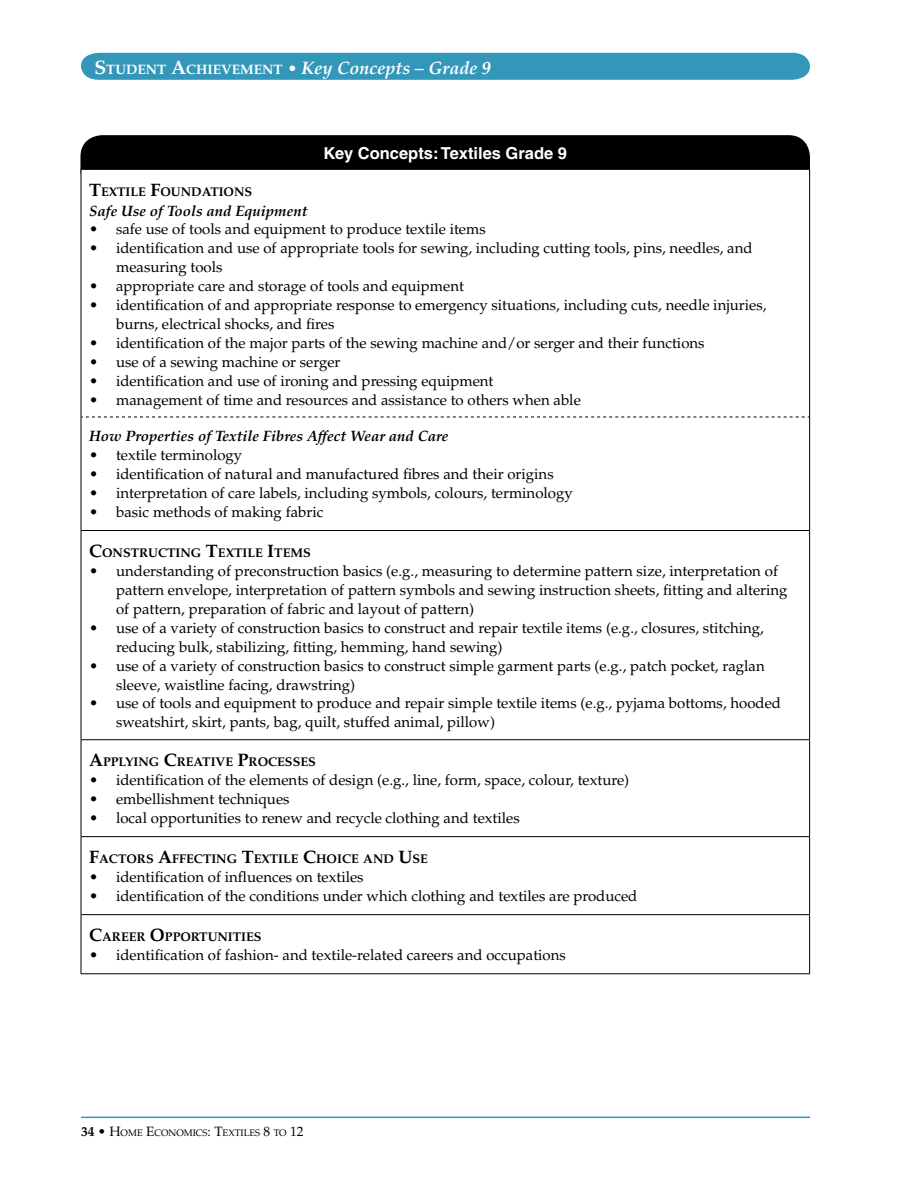
<style>
.page{position:relative;width:918px;height:1188px;background:#fff}
.page>*{position:absolute;margin:0;border:0;box-sizing:border-box;transform-origin:0 0}
.t1{font:italic 700 18px "Palatino";color:#fff}
.t2{font:700 16.5px "Helvetica";color:#fff}
.t3{font:15px/18.9px "Palatino";color:#000}
.t4{font:italic 700 15px "Palatino";color:#000}
.t5{font:700 12.6px "Palatino";color:#000}
.t6{font:9.45px "Palatino";color:#000}
.s1{font-style:normal;font-size:19.5px}
.s2{font-style:normal;font-size:13.65px}
.s3{font-style:normal;font-size:16.5px}
.s4{font-size:18px}
.s5{font-weight:700;font-size:13.5px}
.s6{font-size:13.5px}
</style>
<div class="page">
<div style="left:81px;top:53px;width:729px;height:27px;background:#3397b9"></div>
<hr style="left:81px;top:1117px;width:729px;height:1px;background:#3397b9">
<div style="left:80px;top:135px;width:730px;height:58px;background:#000;border-radius:22px"></div>
<svg style="left:82px;top:170px;width:727px;height:746px"></svg>
<svg style="left:82px;top:417px;width:727px;height:1px"></svg>
<hr style="left:81px;top:739px;width:729px;height:1px;background:#000">
<hr style="left:81px;top:170px;width:1px;height:247px;background:#000">
<hr style="left:81px;top:417px;width:1px;height:113px;background:#000">
<hr style="left:81px;top:531px;width:1px;height:208px;background:#000">
<hr style="left:81px;top:740px;width:1px;height:96px;background:#000">
<hr style="left:81px;top:837px;width:1px;height:77px;background:#000">
<hr style="left:81px;top:915px;width:1px;height:58px;background:#000">
<hr style="left:809px;top:170px;width:1px;height:247px;background:#000">
<hr style="left:809px;top:417px;width:1px;height:113px;background:#000">
<hr style="left:809px;top:531px;width:1px;height:208px;background:#000">
<hr style="left:809px;top:740px;width:1px;height:96px;background:#000">
<hr style="left:809px;top:837px;width:1px;height:77px;background:#000">
<hr style="left:809px;top:915px;width:1px;height:58px;background:#000">
<hr style="left:81px;top:530px;width:729px;height:1px;background:#000">
<hr style="left:81px;top:836px;width:729px;height:1px;background:#000">
<hr style="left:81px;top:914px;width:729px;height:1px;background:#000">
<hr style="left:81px;top:973px;width:729px;height:1px;background:#000">
<p class="t1" style="left:94px;top:57px;width:398px"><span class="s1">S</span><span class="s2">TUDENT</span> <span class="s1">A</span><span class="s2">CHIEVEMENT</span> <span class="s3">•</span> Key Concepts – Grade 9</p>
<p class="t2" style="left:324px;top:143px;width:245px">Key Concepts: Textiles Grade 9</p>
<p class="t5" style="left:89px;top:184px;width:165px"><span class="s4">T</span>EXTILE <span class="s4">F</span>OUNDATIONS</p>
<p class="t4" style="left:89px;top:202px;width:220px">Safe Use of Tools and Equipment</p>
<p class="t3" style="left:89px;top:220px;width:398px">• safe use of tools and equipment to produce textile items</p>
<p class="t3" style="left:116px;top:239px;width:638px;text-indent:-27px">• identification and use of appropriate tools for sewing, including cutting tools, pins, needles, and measuring tools</p>
<p class="t3" style="left:89px;top:277px;width:376px">• appropriate care and storage of tools and equipment</p>
<p class="t3" style="left:116px;top:296px;width:652px;text-indent:-27px">• identification of and appropriate response to emergency situations, including cuts, needle injuries, burns, electrical shocks, and fires</p>
<p class="t3" style="left:89px;top:334px;width:617px">• identification of the major parts of the sewing machine and/or serger and their functions</p>
<p class="t3" style="left:89px;top:352px;width:253px">• use of a sewing machine or serger</p>
<p class="t3" style="left:89px;top:371px;width:406px">• identification and use of ironing and pressing equipment</p>
<p class="t3" style="left:89px;top:390px;width:493px">• management of time and resources and assistance to others when able</p>
<p class="t4" style="left:89px;top:428px;width:361px">How Properties of Textile Fibres Affect Wear and Care</p>
<p class="t3" style="left:89px;top:446px;width:155px">• textile terminology</p>
<p class="t3" style="left:89px;top:465px;width:466px">• identification of natural and manufactured fibres and their origins</p>
<p class="t3" style="left:89px;top:484px;width:485px">• interpretation of care labels, including symbols, colours, terminology</p>
<p class="t3" style="left:89px;top:503px;width:236px">• basic methods of making fabric</p>
<p class="t5" style="left:89px;top:546px;width:223px"><span class="s4">C</span>ONSTRUCTING <span class="s4">T</span>EXTILE <span class="s4">I</span>TEMS</p>
<p class="t3" style="left:116px;top:562px;width:673px;text-indent:-27px">• understanding of preconstruction basics (e.g., measuring to determine pattern size, interpretation of pattern envelope, interpretation of pattern symbols and sewing instruction sheets, fitting and altering of pattern, preparation of fabric and layout of pattern)</p>
<p class="t3" style="left:116px;top:619px;width:649px;text-indent:-27px">• use of a variety of construction basics to construct and repair textile items (e.g., closures, stitching, reducing bulk, stabilizing, fitting, hemming, hand sewing)</p>
<p class="t3" style="left:116px;top:656px;width:650px;text-indent:-27px">• use of a variety of construction basics to construct simple garment parts (e.g., patch pocket, raglan sleeve, waistline facing, drawstring)</p>
<p class="t3" style="left:116px;top:694px;width:667px;text-indent:-27px">• use of tools and equipment to produce and repair simple textile items (e.g., pyjama bottoms, hooded sweatshirt, skirt, pants, bag, quilt, stuffed animal, pillow)</p>
<p class="t5" style="left:89px;top:755px;width:228px"><span class="s4">A</span>PPLYING <span class="s4">C</span>REATIVE <span class="s4">P</span>ROCESSES</p>
<p class="t3" style="left:89px;top:771px;width:542px">• identification of the elements of design (e.g., line, form, space, colour, texture)</p>
<p class="t3" style="left:89px;top:790px;width:202px">• embellishment techniques</p>
<p class="t3" style="left:89px;top:809px;width:432px">• local opportunities to renew and recycle clothing and textiles</p>
<p class="t5" style="left:89px;top:852px;width:340px"><span class="s4">F</span>ACTORS <span class="s4">A</span>FFECTING <span class="s4">T</span>EXTILE <span class="s4">C</span>HOICE AND <span class="s4">U</span>SE</p>
<p class="t3" style="left:89px;top:868px;width:276px">• identification of influences on textiles</p>
<p class="t3" style="left:89px;top:887px;width:550px">• identification of the conditions under which clothing and textiles are produced</p>
<p class="t5" style="left:89px;top:930px;width:174px"><span class="s4">C</span>AREER <span class="s4">O</span>PPORTUNITIES</p>
<p class="t3" style="left:89px;top:946px;width:478px">• identification of fashion- and textile-related careers and occupations</p>
<p class="t6" style="left:81px;top:1128px;width:224px"><span class="s5">34</span> <span class="s6">• H</span>ome <span class="s6">E</span>conomics<span class="s6">: T</span>extiles <span class="s6">8</span> to <span class="s6">12</span></p>
</div>
